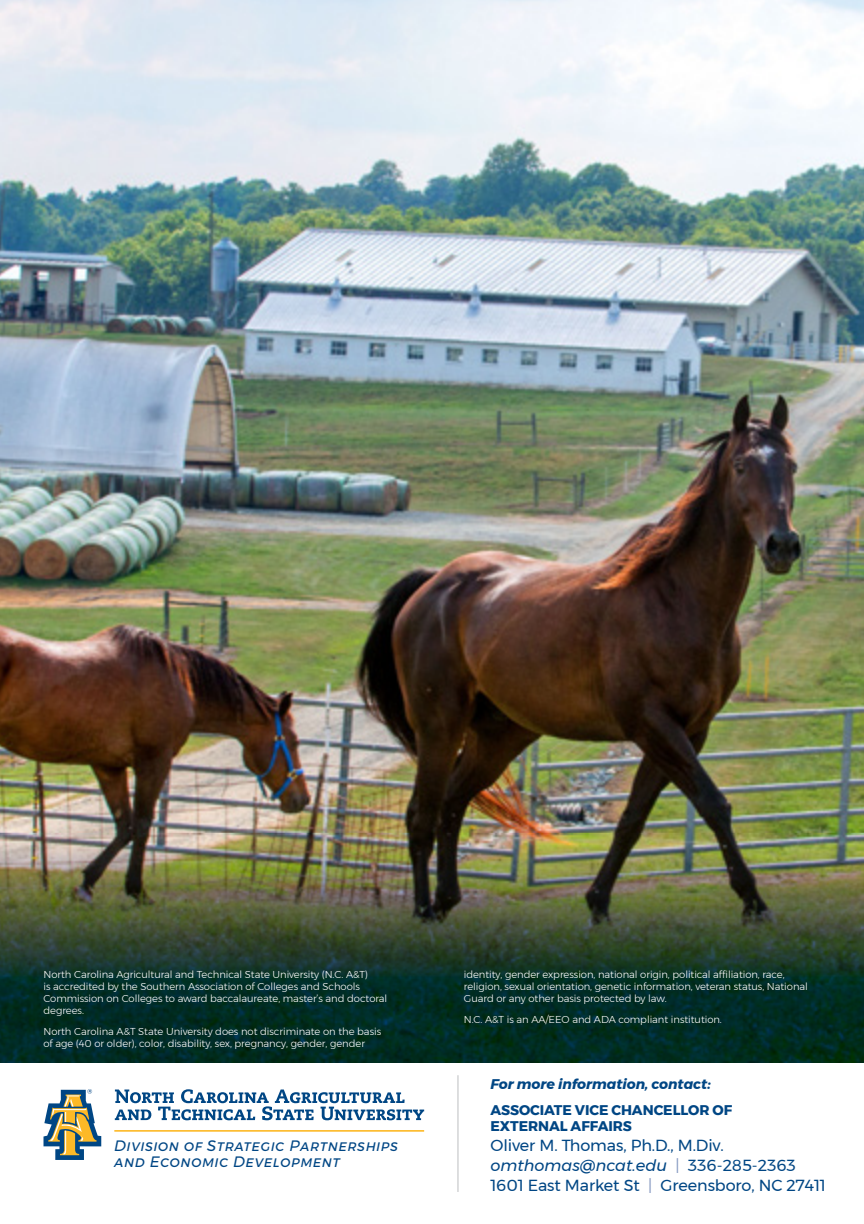
<style>
.page{position:relative;width:864px;height:1224px;background:#fff}
.page>*{position:absolute;margin:0;border:0;box-sizing:border-box;transform-origin:0 0}
.t1{font:16px "Montserrat";letter-spacing:-.005em;color:#004684}
.t2{font:italic 16px "Montserrat";color:#004684}
.t3{font:italic 15.2px/16.2px "Montserrat";letter-spacing:.03em;color:#004684}
.t4{font:700 14px/16px "Montserrat";letter-spacing:-.005em;color:#004684}
.t5{font:italic 700 14px "Montserrat";letter-spacing:-.005em;color:#004684}
.Blurb_copy{font:300 10px/12px "Montserrat";letter-spacing:-.005em;color:#fff}
.s1{font-style:normal;color:#889bc2}
.s2{font-style:normal}
.s3{color:#889bc2}
</style>
<div class="page">
<img style="left:0;top:0;width:864px;height:833px">
<img style="left:0;top:833px;width:864px;height:229px">
<hr style="left:114px;top:1130px;width:310px;height:2px;background:#fdb927">
<svg style="left:115px;top:1089px;width:309px;height:31px"></svg>
<svg style="left:44px;top:1089px;width:57px;height:71px"></svg>
<hr style="left:458px;top:1075px;width:1px;height:117px;background:#bcbec0">
<p class="Blurb_copy" style="left:43px;top:969px;width:345px">North Carolina Agricultural and Technical State University (N.C. A&amp;T)<br>is accredited by the Southern Association of Colleges and Schools Commission on Colleges to award baccalaureate, master’s and doctoral degrees.</p>
<p class="Blurb_copy" style="left:43px;top:1026px;width:339px">North Carolina A&amp;T State University does not discriminate on the basis of age (40 or older), color, disability, sex, pregnancy, gender, gender</p>
<p class="t3" style="left:114px;top:1137px;width:285px">Division of Strategic Partnerships and Economic Development</p>
<p class="Blurb_copy" style="left:464px;top:969px;width:346px">identity, gender expression, national origin, political affiliation, race, religion, sexual orientation, genetic information, veteran status, National<br>Guard or any other basis protected by law.</p>
<p class="Blurb_copy" style="left:464px;top:1014px;width:260px">N.C. A&amp;T is an AA/EEO and ADA compliant institution.</p>
<p class="t5" style="left:491px;top:1073px;width:222px">For more information, contact:</p>
<p class="t4" style="left:491px;top:1102px;width:243px">ASSOCIATE VICE CHANCELLOR OF<br>EXTERNAL AFFAIRS</p>
<p class="t1" style="left:491px;top:1133px;width:235px">Oliver M. Thomas, Ph.D., M.Div.</p>
<p class="t2" style="left:491px;top:1153px;width:307px">omthomas@ncat.edu <span class="s1">|</span> <span class="s2">336-285-2363</span></p>
<p class="t1" style="left:491px;top:1173px;width:337px">1601 East Market St <span class="s3">|</span> Greensboro, NC 27411</p>
</div>
